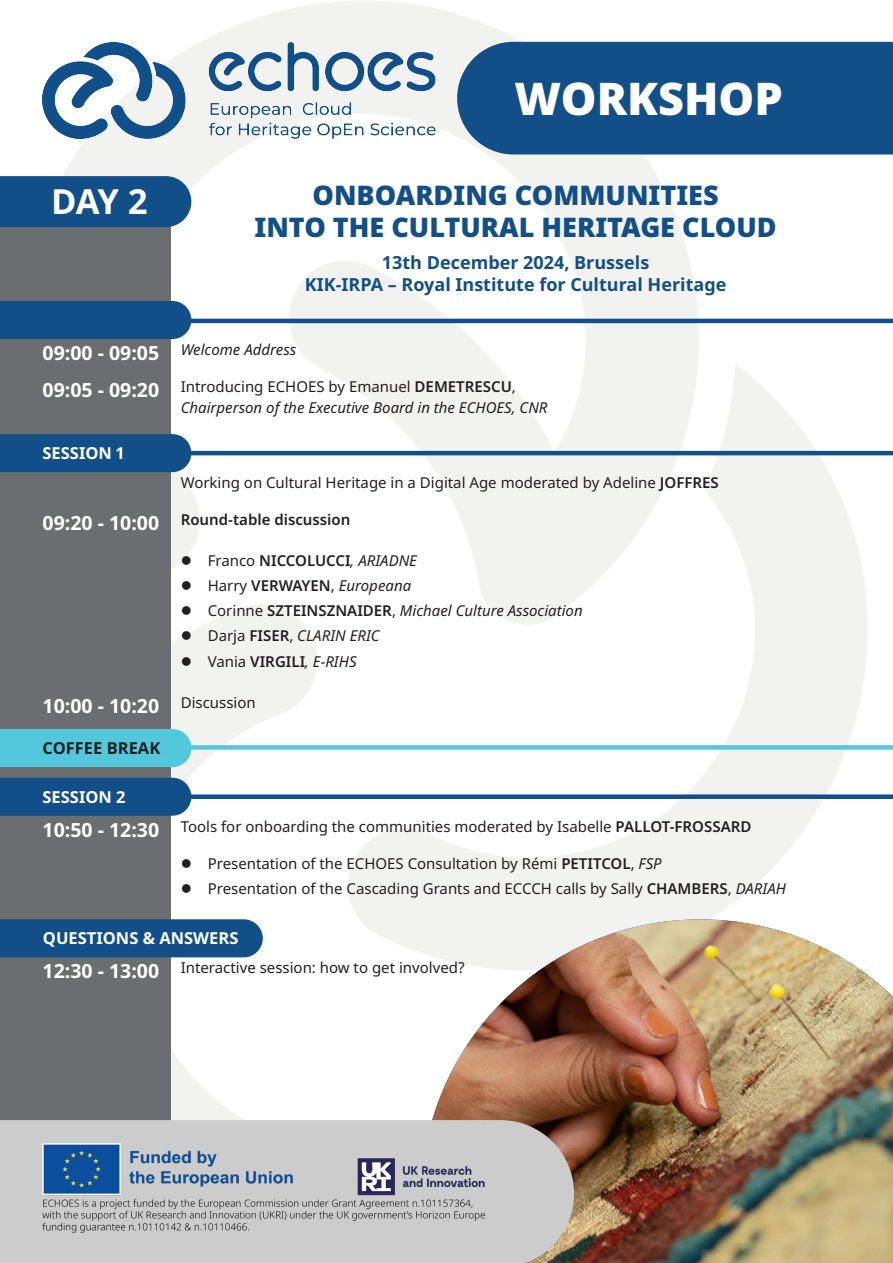
<style>
.page{position:relative;width:893px;height:1263px;background:#fff}
.page>*{position:absolute;margin:0;border:0;box-sizing:border-box;transform-origin:0 0}
.t1{font:900 45px "Noto Sans";color:#fff}
.t2{font:700 34.5px "Noto Sans";color:#fff}
.t3{font:900 27px "Noto Sans";color:#124e88}
.t4{font:700 19.5px "Noto Sans";color:#fff}
.t5{font:700 18px "Noto Sans";color:#124e88}
.t6{font:700 16.5px "Noto Sans";color:#fff}
.t7{font:700 16.5px "Noto Sans";color:#231f20}
.t8{font:15px "Noto Sans";color:#231f20}
.t9{font:italic 15px "Noto Sans";color:#231f20}
.t10{font:600 15px "Noto Sans";color:#231f20}
.s1{font-weight:600}
.s2{font-weight:400}
.s3{font-weight:400;font-style:italic}
.s4{font-style:normal}
.s5{font-weight:600;font-style:normal}
.s6{font-style:italic}
</style>
<div class="page">
<img style="left:42px;top:1px;width:825px;height:1119px">
<img style="left:43px;top:43px;width:393px;height:96px">
<img style="left:421px;top:919px;width:472px;height:344px">
<div style="left:0;top:227px;width:170px;height:893px;background:#6c6d70"></div>
<div style="left:0;top:176px;width:191px;height:51px;background:#124e88"></div>
<div style="left:457px;top:42px;width:436px;height:112px;background:#124e88"></div>
<hr style="left:0;top:319px;width:893px;height:4px;background:#124e88">
<hr style="left:0;top:451px;width:893px;height:4px;background:#124e88">
<div style="left:0;top:745px;width:893px;height:5px;background:#53c7db"></div>
<div style="left:0;top:434px;width:191px;height:38px;background:#124e88"></div>
<div style="left:0;top:301px;width:191px;height:38px;background:#124e88"></div>
<div style="left:0;top:729px;width:191px;height:38px;background:#53c7db"></div>
<div style="left:0;top:919px;width:263px;height:38px;background:#124e88"></div>
<div style="left:0;top:794px;width:893px;height:5px;background:#124e88"></div>
<div style="left:0;top:1120px;width:574px;height:143px;background:#ccc"></div>
<img style="left:43px;top:1144px;width:446px;height:90px">
<div style="left:0;top:778px;width:191px;height:38px;background:#124e88"></div>
<svg style="left:182px;top:556px;width:9px;height:9px"></svg>
<svg style="left:182px;top:581px;width:9px;height:9px"></svg>
<svg style="left:182px;top:606px;width:9px;height:9px"></svg>
<svg style="left:182px;top:631px;width:9px;height:9px"></svg>
<svg style="left:182px;top:657px;width:9px;height:9px"></svg>
<svg style="left:182px;top:859px;width:9px;height:9px"></svg>
<svg style="left:182px;top:884px;width:9px;height:9px"></svg>
<p class="t1" style="left:514px;top:64px;width:270px">WORKSHOP</p>
<p class="t2" style="left:51px;top:177px;width:98px">DAY 2</p>
<p class="t4" style="left:43px;top:339px;width:118px">09:00 - 09:05</p>
<p class="t4" style="left:43px;top:376px;width:118px">09:05 - 09:20</p>
<p class="t6" style="left:43px;top:441px;width:84px">SESSION 1</p>
<p class="t4" style="left:43px;top:509px;width:118px">09:20 - 10:00</p>
<p class="t3" style="left:312px;top:175px;width:408px">ONBOARDING COMMUNITIES</p>
<p class="t3" style="left:255px;top:207px;width:524px">INTO THE CULTURAL HERITAGE CLOUD</p>
<p class="t5" style="left:382px;top:250px;width:269px">13th December 2024, Brussels</p>
<p class="t5" style="left:305px;top:271px;width:423px">KIK-IRPA – Royal Institute for Cultural Heritage</p>
<p class="t9" style="left:181px;top:339px;width:117px">Welcome Address</p>
<p class="t8" style="left:181px;top:376px;width:337px">Introducing ECHOES by Emanuel <span class="s1">DEMETRESCU</span>,</p>
<p class="t9" style="left:181px;top:397px;width:368px">Chairperson of the Executive Board in the ECHOES, CNR</p>
<p class="t8" style="left:181px;top:472px;width:540px">Working on Cultural Heritage in a Digital Age moderated by Adeline <span class="s1">JOFFRES</span></p>
<p class="t10" style="left:181px;top:509px;width:171px">Round-table discussion</p>
<p class="t10" style="left:208px;top:550px;width:211px"><span class="s2">Franco</span> NICCOLUCCI<span class="s3">, ARIADNE</span></p>
<p class="t9" style="left:208px;top:575px;width:205px"><span class="s4">Harry</span> <span class="s5">VERWAYEN</span><span class="s4">,</span> Europeana</p>
<p class="t9" style="left:208px;top:600px;width:377px"><span class="s4">Corinne</span> <span class="s5">SZTEINSZNAIDER</span><span class="s4">,</span> Michael Culture Association</p>
<p class="t9" style="left:208px;top:625px;width:173px"><span class="s4">Darja</span> <span class="s5">FISER</span><span class="s4">,</span> CLARIN ERIC</p>
<p class="t10" style="left:208px;top:651px;width:150px"><span class="s2">Vania</span> VIRGILI<span class="s3">, E-RIHS</span></p>
<p class="t4" style="left:43px;top:692px;width:118px">10:00 - 10:20</p>
<p class="t8" style="left:181px;top:692px;width:77px">Discussion</p>
<p class="t7" style="left:43px;top:736px;width:119px">COFFEE BREAK</p>
<p class="t6" style="left:43px;top:785px;width:84px">SESSION 2</p>
<p class="t4" style="left:43px;top:816px;width:118px">10:50 - 12:30</p>
<p class="t8" style="left:181px;top:816px;width:572px">Tools for onboarding the communities moderated by Isabelle <span class="s1">PALLOT-FROSSARD</span></p>
<p class="t8" style="left:208px;top:853px;width:456px">Presentation of the ECHOES Consultation by Rémi <span class="s1">PETITCOL</span>, <span class="s6">FSP</span></p>
<p class="t8" style="left:208px;top:878px;width:580px">Presentation of the Cascading Grants and ECCCH calls by Sally <span class="s1">CHAMBERS</span>, <span class="s6">DARIAH</span></p>
<p class="t6" style="left:43px;top:926px;width:197px">QUESTIONS &amp; ANSWERS</p>
<p class="t4" style="left:43px;top:957px;width:118px">12:30 - 13:00</p>
<p class="t8" style="left:181px;top:957px;width:285px">Interactive session: how to get involved?</p>
</div>
